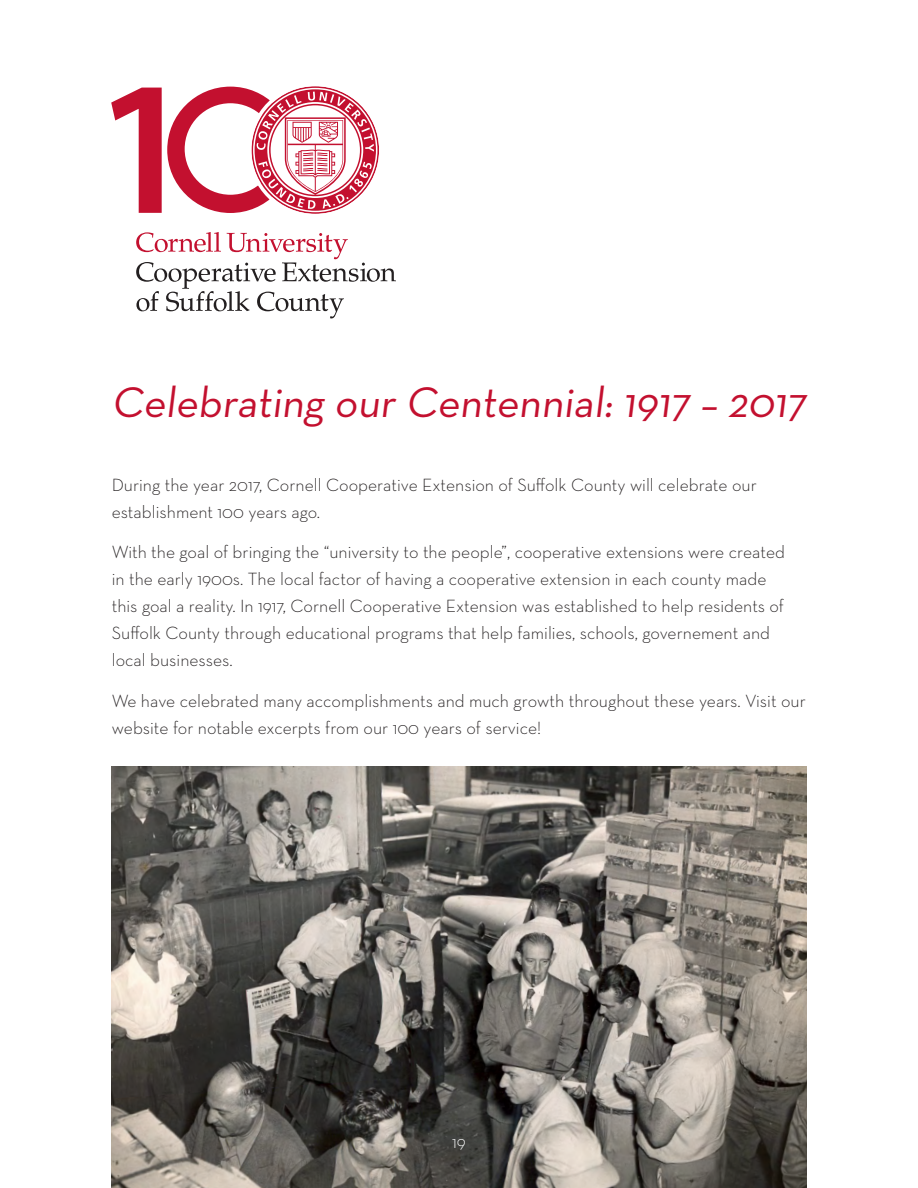
<style>
.page{position:relative;width:918px;height:1188px;background:#fff}
.page>*{position:absolute;margin:0;border:0;box-sizing:border-box;transform-origin:0 0}
.t1{font:600 192.75px "Myriad Pro";color:#c3102f}
.cursive_heading{font:43.5px "Neutraface Text";color:#c3102f}
.body_text{font:300 18px/27px "Neutraface Text";color:#231f20}
.body_text-2{font:300 18px "Neutraface Text";color:#fff}
</style>
<div class="page">
<div style="left:167px;top:87px;width:127px;height:126px;background:#c3102f;border-radius:50%"></div>
<div style="left:185px;top:103px;width:91px;height:92px;background:#fff;border-radius:50%"></div>
<svg style="left:248px;top:86px;width:131px;height:128px"></svg>
<svg style="left:136px;top:232px;width:260px;height:86px"></svg>
<img style="left:112px;top:767px;width:694px;height:421px">
<p class="t1" style="left:93px;top:25px;width:105px">1</p>
<p class="cursive_heading" style="left:112px;top:375px;width:703px">Celebrating our Centennial: 1917 – 2017</p>
<p class="body_text" style="left:112px;top:471px;width:647px">During the year 2017, Cornell Cooperative Extension of Suffolk County will celebrate our establishment 100 years ago.</p>
<p class="body_text" style="left:112px;top:539px;width:675px">With the goal of bringing the “university to the people”, cooperative extensions were created in the early 1900s. The local factor of having a cooperative extension in each county made this goal a reality. In 1917, Cornell Cooperative Extension was established to help residents of Suffolk County through educational programs that help families, schools, governement and local businesses.</p>
<p class="body_text" style="left:112px;top:687px;width:696px">We have celebrated many accomplishments and much growth throughout these years. Visit our website for notable excerpts from our 100 years of service!</p>
<p class="body_text-2" style="left:452px;top:1131px;width:15px">19</p>
</div>
